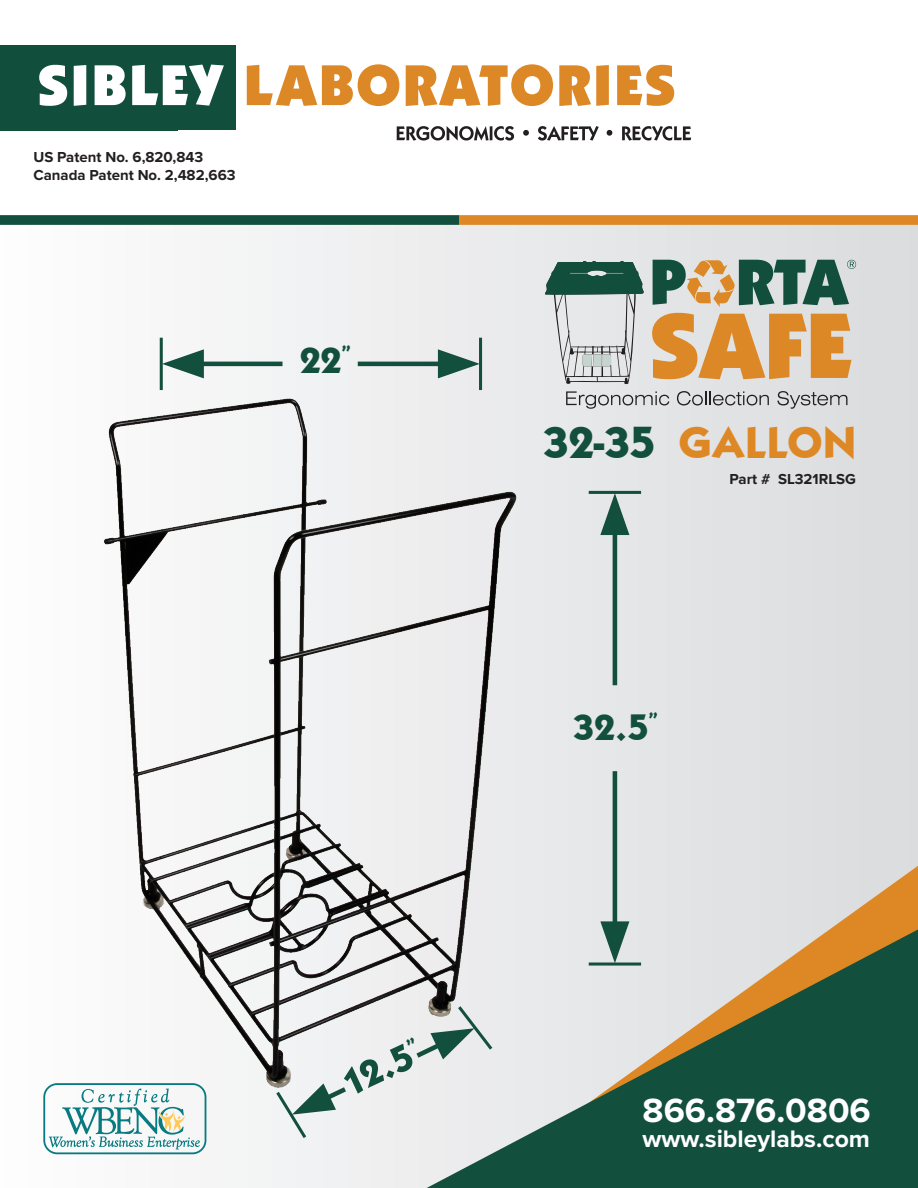
<style>
.page{position:relative;width:918px;height:1188px;background:#fff}
.page>*{position:absolute;margin:0;border:0;box-sizing:border-box;transform-origin:0 0}
.t1{font:46.5px "Kabel ITCT Bold";color:#de8825}
.t2{font:38.1px "Kabel ITCT Bold";color:#134f3d}
.t3{font:700 34.8px "Proxima Nova";color:#fff}
.t4{font:600 28.2px "Myriad Pro";color:#231f20}
.t5{font:700 24.75px "Proxima Nova";color:#fff}
.t6{font:700 15px/18px "Proxima Nova";color:#231f20}
.s1{color:#134f3d}
</style>
<div class="page">
<div style="left:0;top:222px;width:918px;height:966px;background:linear-gradient(to right,#fdfdfd,#dadbde)"></div>
<svg style="left:589px;top:866px;width:329px;height:63px;background:#e0d6cb"></svg>
<svg style="left:427px;top:929px;width:491px;height:259px;background:#5b7b68"></svg>
<svg style="left:589px;top:391px;width:80px;height:18px"></svg>
<svg style="left:677px;top:391px;width:92px;height:14px"></svg>
<svg style="left:777px;top:391px;width:70px;height:18px"></svg>
<svg style="left:652px;top:313px;width:200px;height:66px;background:#dea565"></svg>
<svg style="left:653px;top:260px;width:203px;height:47px;background:#7e9381"></svg>
<svg style="left:545px;top:261px;width:99px;height:123px;background:#a1b2ae"></svg>
<img style="left:14px;top:349px;width:575px;height:759px">
<hr style="left:589px;top:491px;width:52px;height:3px;background:#134f3d">
<hr style="left:479px;top:338px;width:3px;height:52px;background:#134f3d">
<hr style="left:589px;top:963px;width:52px;height:3px;background:#134f3d">
<hr style="left:160px;top:338px;width:3px;height:52px;background:#134f3d">
<svg style="left:600px;top:493px;width:29px;height:42px"></svg>
<svg style="left:438px;top:349px;width:41px;height:29px"></svg>
<svg style="left:600px;top:921px;width:29px;height:42px"></svg>
<svg style="left:162px;top:349px;width:42px;height:29px"></svg>
<hr style="left:613px;top:530px;width:4px;height:155px;background:#134f3d">
<hr style="left:358px;top:362px;width:84px;height:4px;background:#134f3d">
<svg style="left:411px;top:1003px;width:84px;height:59px;background:#bec8c6"></svg>
<hr style="left:613px;top:771px;width:4px;height:155px;background:#134f3d">
<hr style="left:199px;top:362px;width:84px;height:4px;background:#134f3d">
<svg style="left:273px;top:1083px;width:78px;height:58px"></svg>
<svg style="left:43px;top:1083px;width:163px;height:71px"></svg>
<div style="left:0;top:45px;width:236px;height:85px;background:#114f3c"></div>
<svg style="left:247px;top:64px;width:427px;height:42px"></svg>
<svg style="left:39px;top:65px;width:185px;height:41px"></svg>
<svg style="left:397px;top:126px;width:294px;height:15px"></svg>
<svg style="left:0;top:215px;width:918px;height:10px;background:#7b6f36"></svg>
<p class="t4" style="left:10px;top:138px;width:229px">ww.sibleylabs.com</p>
<p class="t6" style="left:33px;top:148px;width:204px">US Patent No. 6,820,843<br>Canada Patent No. 2,482,663</p>
<p class="t2" style="left:300px;top:338px;width:53px">22<sup>”</sup></p>
<p class="t2" style="left:335px;top:1065px;width:85px;rotate:-25deg">12.5<sup>”</sup></p>
<p class="t1" style="left:543px;top:416px;width:315px"><span class="s1">32-35</span> GALLON</p>
<p class="t6" style="left:730px;top:469px;width:128px">Part # SL321RLSG</p>
<p class="t2" style="left:573px;top:705px;width:87px">32.5<sup>”</sup></p>
<p class="t3" style="left:643px;top:1084px;width:230px">866.876.0806</p>
<p class="t5" style="left:642px;top:1120px;width:229px">www.sibleylabs.com</p>
</div>
